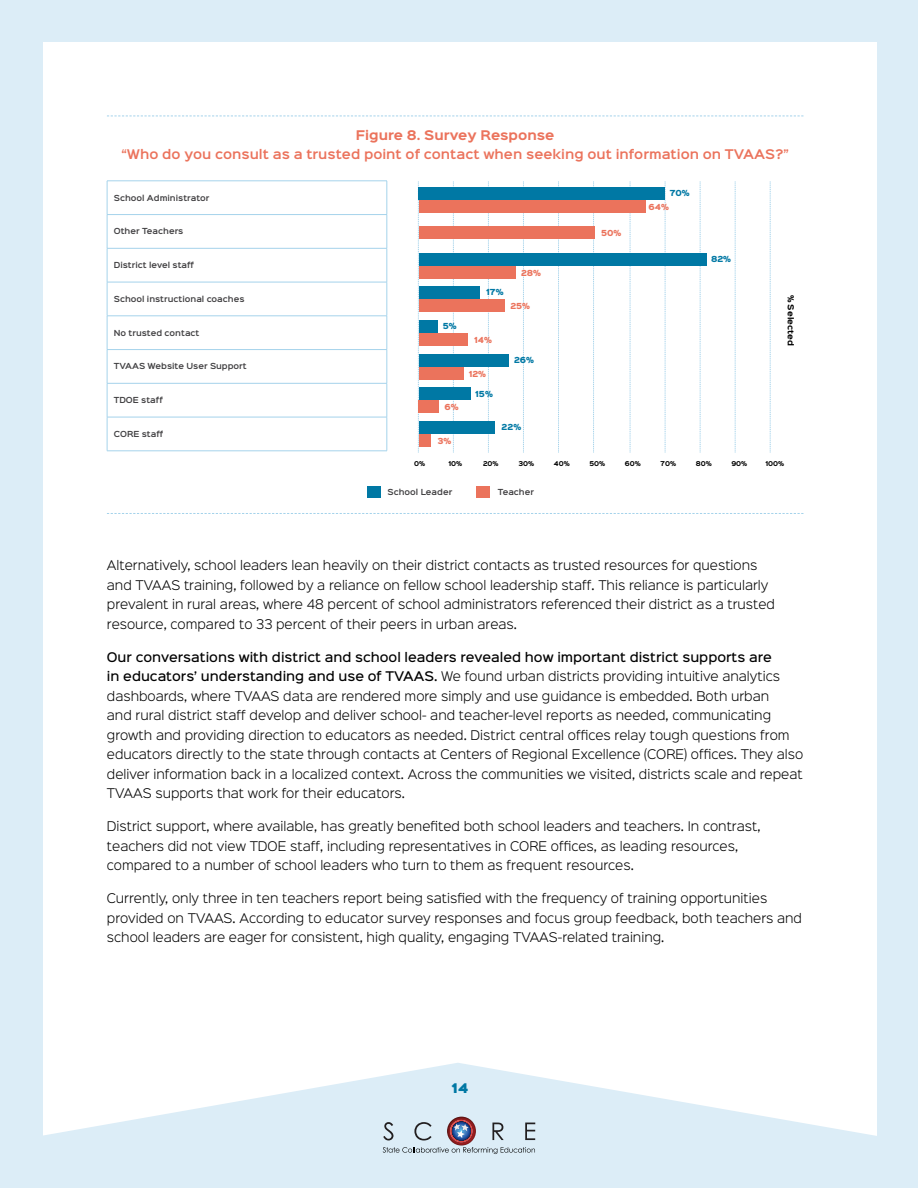
<style>
.page{position:relative;width:918px;height:1188px;background:#fff}
.page>*{position:absolute;margin:0;border:0;box-sizing:border-box;transform-origin:0 0}
.t1{font:300 12px/19.5px "Sinkin Sans 300";color:#000}
.t2{font:500 12px "Sinkin Sans 500";color:#000}
.t3{font:600 12px "Sinkin Sans 600";color:#eb735c}
.t4{font:700 12px "Sinkin Sans 700";color:#eb735c}
.t5{font:12px "Sinkin Sans 900 X Black";color:#0078a4}
.t6{font:600 7.5px "Sinkin Sans 600";color:#414042}
.t7{font:900 7.5px "Sinkin Sans 800";color:#eb735c}
.t8{font:900 7.5px "Sinkin Sans 800";color:#0078a4}
.t9{font:700 7.5px "Sinkin Sans 700";color:#000}
.t10{font:700 6px "Sinkin Sans 700";color:#000}
.s1{font-family:"Sinkin Sans 500";font-weight:500}
</style>
<div class="page">
<div style="left:0;top:0;width:42px;height:1188px;background:#dcedf7"></div>
<div style="left:0;top:0;width:918px;height:41px;background:#dcedf7"></div>
<div style="left:877px;top:0;width:41px;height:1188px;background:#dcedf7"></div>
<svg style="left:42px;top:1063px;width:835px;height:125px;fill:#dcedf7"></svg>
<svg style="left:383px;top:1117px;width:152px;height:37px;background:#bec7d2"></svg>
<svg style="left:107px;top:116px;width:697px;height:1px"></svg>
<svg style="left:107px;top:513px;width:697px;height:1px"></svg>
<hr style="left:107px;top:181px;width:280px;height:1px;background:#a5d3eb">
<hr style="left:107px;top:181px;width:1px;height:33px;background:#a5d3eb">
<hr style="left:387px;top:181px;width:1px;height:33px;background:#a5d3eb">
<hr style="left:107px;top:214px;width:280px;height:1px;background:#a5d3eb">
<hr style="left:107px;top:215px;width:1px;height:33px;background:#a5d3eb">
<hr style="left:387px;top:215px;width:1px;height:33px;background:#a5d3eb">
<hr style="left:107px;top:248px;width:280px;height:1px;background:#a5d3eb">
<hr style="left:107px;top:249px;width:1px;height:33px;background:#a5d3eb">
<hr style="left:387px;top:249px;width:1px;height:33px;background:#a5d3eb">
<hr style="left:107px;top:282px;width:280px;height:1px;background:#a5d3eb">
<hr style="left:107px;top:282px;width:1px;height:34px;background:#a5d3eb">
<hr style="left:387px;top:282px;width:1px;height:34px;background:#a5d3eb">
<hr style="left:107px;top:316px;width:280px;height:1px;background:#a5d3eb">
<hr style="left:107px;top:316px;width:1px;height:33px;background:#a5d3eb">
<hr style="left:387px;top:316px;width:1px;height:33px;background:#a5d3eb">
<hr style="left:107px;top:349px;width:280px;height:1px;background:#a5d3eb">
<hr style="left:107px;top:350px;width:1px;height:33px;background:#a5d3eb">
<hr style="left:387px;top:350px;width:1px;height:33px;background:#a5d3eb">
<hr style="left:107px;top:383px;width:280px;height:1px;background:#a5d3eb">
<hr style="left:107px;top:384px;width:1px;height:33px;background:#a5d3eb">
<hr style="left:387px;top:384px;width:1px;height:33px;background:#a5d3eb">
<hr style="left:107px;top:417px;width:280px;height:1px;background:#a5d3eb">
<hr style="left:107px;top:417px;width:1px;height:34px;background:#a5d3eb">
<hr style="left:387px;top:417px;width:1px;height:34px;background:#a5d3eb">
<hr style="left:107px;top:451px;width:280px;height:1px;background:#a5d3eb">
<svg style="left:418px;top:181px;width:1px;height:272px"></svg>
<svg style="left:523px;top:181px;width:1px;height:272px"></svg>
<svg style="left:630px;top:181px;width:1px;height:272px"></svg>
<svg style="left:453px;top:181px;width:1px;height:272px"></svg>
<svg style="left:558px;top:181px;width:1px;height:272px"></svg>
<svg style="left:665px;top:181px;width:1px;height:272px"></svg>
<svg style="left:735px;top:181px;width:1px;height:272px"></svg>
<svg style="left:488px;top:181px;width:1px;height:272px"></svg>
<svg style="left:593px;top:181px;width:1px;height:272px"></svg>
<svg style="left:700px;top:181px;width:1px;height:272px"></svg>
<svg style="left:770px;top:181px;width:1px;height:272px"></svg>
<div style="left:419px;top:187px;width:246px;height:13px;background:#0078a4"></div>
<div style="left:419px;top:253px;width:288px;height:13px;background:#0078a4"></div>
<div style="left:419px;top:320px;width:18px;height:13px;background:#0078a4"></div>
<div style="left:419px;top:387px;width:51px;height:13px;background:#0078a4"></div>
<div style="left:419px;top:286px;width:61px;height:13px;background:#0078a4"></div>
<div style="left:419px;top:354px;width:90px;height:13px;background:#0078a4"></div>
<div style="left:419px;top:421px;width:76px;height:13px;background:#0078a4"></div>
<div style="left:419px;top:200px;width:226px;height:13px;background:#eb735c"></div>
<div style="left:419px;top:266px;width:97px;height:13px;background:#eb735c"></div>
<div style="left:419px;top:333px;width:48px;height:13px;background:#eb735c"></div>
<div style="left:419px;top:400px;width:20px;height:13px;background:#eb735c"></div>
<div style="left:419px;top:226px;width:175px;height:13px;background:#eb735c"></div>
<div style="left:419px;top:299px;width:86px;height:13px;background:#eb735c"></div>
<div style="left:419px;top:367px;width:45px;height:13px;background:#eb735c"></div>
<div style="left:419px;top:434px;width:11px;height:13px;background:#eb735c"></div>
<div style="left:368px;top:486px;width:13px;height:11px;background:#0078a4"></div>
<div style="left:476px;top:486px;width:13px;height:11px;background:#eb735c"></div>
<p class="t4" style="left:356px;top:129px;width:200px">Figure 8. Survey Response</p>
<p class="t3" style="left:121px;top:144px;width:669px">“Who do you consult as a trusted point of contact when seeking out information on TVAAS?”</p>
<p class="t6" style="left:114px;top:191px;width:97px">School Administrator</p>
<p class="t6" style="left:114px;top:225px;width:71px">Other Teachers</p>
<p class="t6" style="left:114px;top:259px;width:82px">District level staff</p>
<p class="t6" style="left:114px;top:292px;width:132px">School instructional coaches</p>
<p class="t6" style="left:114px;top:326px;width:87px">No trusted contact</p>
<p class="t6" style="left:114px;top:360px;width:134px">TVAAS Website User Support</p>
<p class="t6" style="left:114px;top:394px;width:50px">TDOE staff</p>
<p class="t6" style="left:114px;top:427px;width:51px">CORE staff</p>
<p class="t10" style="left:414px;top:460px;width:12px">0%</p>
<p class="t10" style="left:448px;top:460px;width:15px">10%</p>
<p class="t10" style="left:483px;top:460px;width:17px">20%</p>
<p class="t10" style="left:518px;top:460px;width:17px">30%</p>
<p class="t10" style="left:554px;top:460px;width:17px">40%</p>
<p class="t10" style="left:589px;top:460px;width:17px">50%</p>
<p class="t10" style="left:625px;top:460px;width:17px">60%</p>
<p class="t10" style="left:661px;top:460px;width:17px">70%</p>
<p class="t10" style="left:696px;top:460px;width:17px">80%</p>
<p class="t10" style="left:731px;top:460px;width:17px">90%</p>
<p class="t10" style="left:765px;top:460px;width:20px">100%</p>
<p class="t8" style="left:670px;top:189px;width:21px">70%</p>
<p class="t7" style="left:649px;top:203px;width:22px">64%</p>
<p class="t7" style="left:601px;top:229px;width:22px">50%</p>
<p class="t8" style="left:711px;top:255px;width:22px">82%</p>
<p class="t7" style="left:521px;top:269px;width:22px">28%</p>
<p class="t8" style="left:486px;top:288px;width:19px">17%</p>
<p class="t9" style="left:795px;top:295px;width:53px;rotate:90deg">% Selected</p>
<p class="t7" style="left:510px;top:302px;width:21px">25%</p>
<p class="t8" style="left:443px;top:322px;width:15px">5%</p>
<p class="t7" style="left:474px;top:336px;width:19px">14%</p>
<p class="t8" style="left:514px;top:356px;width:22px">26%</p>
<p class="t7" style="left:469px;top:370px;width:19px">12%</p>
<p class="t8" style="left:475px;top:390px;width:19px">15%</p>
<p class="t7" style="left:445px;top:403px;width:16px">6%</p>
<p class="t8" style="left:502px;top:423px;width:21px">22%</p>
<p class="t7" style="left:438px;top:437px;width:15px">3%</p>
<p class="t6" style="left:388px;top:485px;width:66px">School Leader</p>
<p class="t6" style="left:498px;top:485px;width:38px">Teacher</p>
<p class="t1" style="left:107px;top:555px;width:670px">Alternatively, school leaders lean heavily on their district contacts as trusted resources for questions and TVAAS training, followed by a reliance on fellow school leadership staff. This reliance is particularly prevalent in rural areas, where 48 percent of school administrators referenced their district as a trusted resource, compared to 33 percent of their peers in urban areas.</p>
<p class="t2" style="left:107px;top:647px;width:667px">Our conversations with district and school leaders revealed how important district supports are</p>
<p class="t1" style="left:107px;top:666px;width:698px"><span class="s1">in educators’ understanding and use of TVAAS.</span> We found urban districts providing intuitive analytics dashboards, where TVAAS data are rendered more simply and use guidance is embedded. Both urban<br>and rural district staff develop and deliver school- and teacher-level reports as needed, communicating growth and providing direction to educators as needed. District central offices relay tough questions from educators directly to the state through contacts at Centers of Regional Excellence (CORE) offices. They also deliver information back in a localized context. Across the communities we visited, districts scale and repeat TVAAS supports that work for their educators.</p>
<p class="t1" style="left:107px;top:816px;width:655px">District support, where available, has greatly benefited both school leaders and teachers. In contrast, teachers did not view TDOE staff, including representatives in CORE offices, as leading resources, compared to a number of school leaders who turn to them as frequent resources.</p>
<p class="t1" style="left:107px;top:888px;width:697px">Currently, only three in ten teachers report being satisfied with the frequency of training opportunities provided on TVAAS. According to educator survey responses and focus group feedback, both teachers and school leaders are eager for consistent, high quality, engaging TVAAS-related training.</p>
<p class="t5" style="left:452px;top:1082px;width:18px">14</p>
</div>
